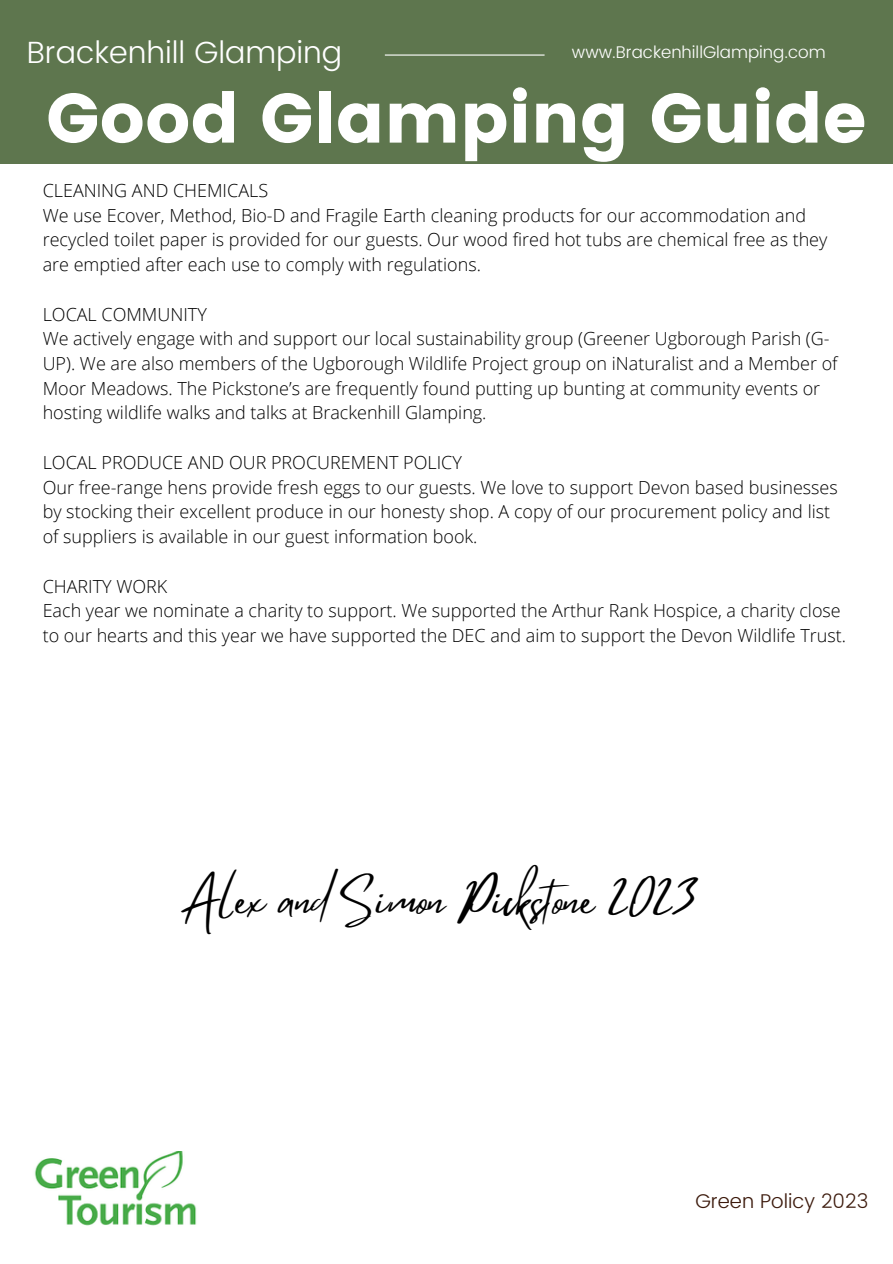
<style>
.page{position:relative;width:893px;height:1264px;background:#fff}
.page>*{position:absolute;margin:0;border:0;box-sizing:border-box;transform-origin:0 0}
.t1{font:69.75px "Poppins";color:#fff}
.t2{font:43.5px "Mistrully";color:#000}
.t3{font:300 30.6px "Poppins";color:#fff}
.t4{font:300 19.95px "Poppins";color:#3c1a0c}
.t5{font:300 18px/24.8px "Open Sans";color:#000}
.t6{font:300 16.95px "Poppins";color:#fff}
</style>
<div class="page">
<div style="left:0;top:0;width:892px;height:164px;background:#5e764e"></div>
<hr style="left:385px;top:54px;width:159px;height:2px;background:#fff">
<img style="left:34px;top:1151px;width:163px;height:75px">
<h3 class="t3" style="left:27px;top:35px;width:317px">Brackenhill Glamping</h3>
<h1 class="t1" style="left:46px;top:78px;width:822px">Good Glamping Guide</h1>
<p class="t6" style="left:572px;top:42px;width:255px">www.BrackenhillGlamping.com</p>
<p class="t5" style="left:43px;top:177px;width:786px">CLEANING AND CHEMICALS<br>We use Ecover, Method, Bio-D and Fragile Earth cleaning products for our accommodation and recycled toilet paper is provided for our guests. Our wood fired hot tubs are chemical free as they are emptied after each use to comply with regulations.</p>
<p class="t5" style="left:43px;top:301px;width:796px">LOCAL COMMUNITY<br>We actively engage with and support our local sustainability group (Greener Ugborough Parish (G-UP). We are also members of the Ugborough Wildlife Project group on iNaturalist and a Member of Moor Meadows. The Pickstone’s are frequently found putting up bunting at community events or hosting wildlife walks and talks at Brackenhill Glamping.</p>
<p class="t5" style="left:43px;top:449px;width:796px">LOCAL PRODUCE AND OUR PROCUREMENT POLICY<br>Our free-range hens provide fresh eggs to our guests. We love to support Devon based businesses by stocking their excellent produce in our honesty shop. A copy of our procurement policy and list of suppliers is available in our guest information book.</p>
<p class="t5" style="left:43px;top:573px;width:804px">CHARITY WORK<br>Each year we nominate a charity to support. We supported the Arthur Rank Hospice, a charity close to our hearts and this year we have supported the DEC and aim to support the Devon Wildlife Trust.</p>
<h2 class="t2" style="left:179px;top:865px;width:519px">Alex and Simon Pickstone 2023</h2>
<p class="t4" style="left:695px;top:1188px;width:174px">Green Policy 2023</p>
</div>
